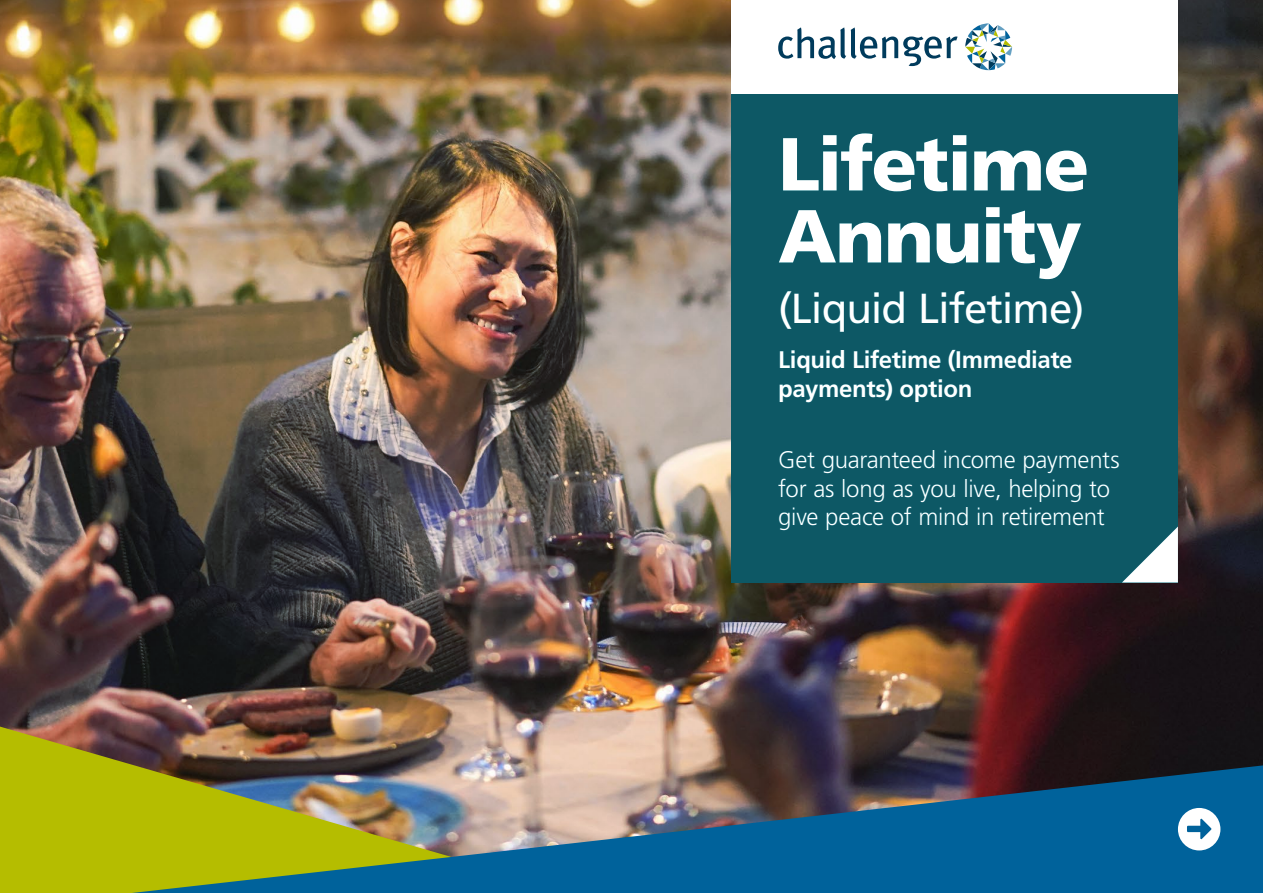
<style>
.page{position:relative;width:1263px;height:893px;background:#fff}
.page>*{position:absolute;margin:0;border:0;box-sizing:border-box;transform-origin:0 0}
.t1{font:900 75px/72px "Frutiger LT Pro";letter-spacing:-.025em;color:#fff}
.t2{font:42px "Frutiger LT Pro";letter-spacing:-.025em;color:#fff}
.t3{font:300 24px/28.5px "Frutiger LT Pro";letter-spacing:-.015em;color:#fff}
.t4{font:700 24px/28.8px "Frutiger LT Pro";letter-spacing:-.015em;color:#fff}
</style>
<div class="page">
<img style="left:0;top:0;width:1263px;height:765px">
<div style="left:731px;top:0;width:447px;height:94px;background:#fff"></div>
<svg style="left:778px;top:27px;width:179px;height:39px"></svg>
<svg style="left:965px;top:23px;width:47px;height:47px"></svg>
<img style="left:0;top:723px;width:576px;height:170px">
<img style="left:132px;top:765px;width:1131px;height:128px">
<div style="left:1178px;top:808px;width:42px;height:42px;background:#fff;border-radius:50%"></div>
<svg style="left:1187px;top:818px;width:24px;height:21px"></svg>
<h1 class="t1" style="left:778px;top:128px;width:313px">Lifetime<br>Annuity</h1>
<h2 class="t2" style="left:778px;top:283px;width:308px">(Liquid Lifetime)</h2>
<p class="t4" style="left:778px;top:346px;width:296px">Liquid Lifetime (Immediate payments) option</p>
<p class="t3" style="left:778px;top:446px;width:343px">Get guaranteed income payments for as long as you live, helping to give peace of mind in retirement</p>
</div>
